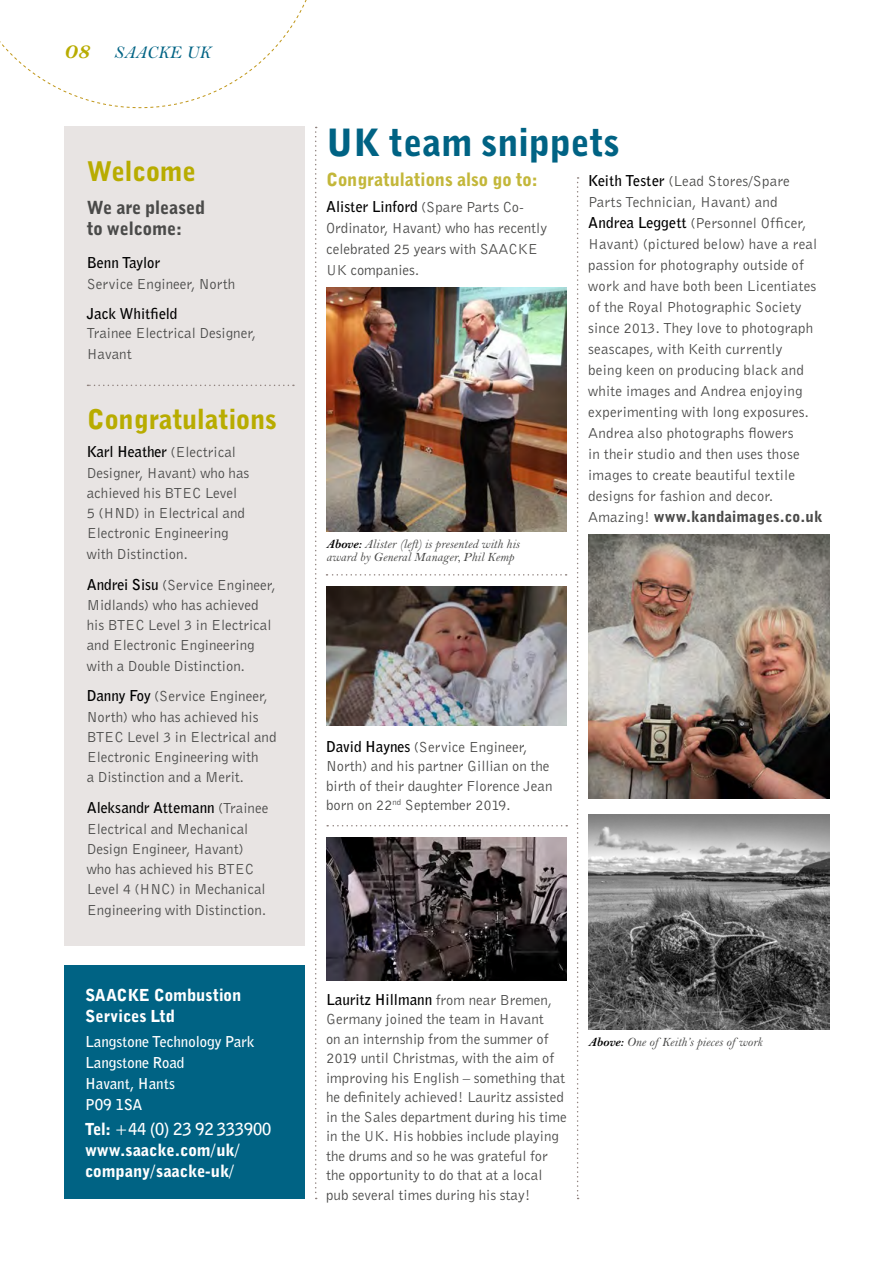
<style>
.page{position:relative;width:893px;height:1263px;background:#fff}
.page>*{position:absolute;margin:0;border:0;box-sizing:border-box;transform-origin:0 0}
.t1{font:900 37.5px "Bell Gothic";color:#006384}
.t2{font:900 27px "Bell Gothic";color:#b8ac00}
.t3{font:900 18px "Bell Gothic";color:#c3b73a}
.t4{font:900 18px/21px "Bell Gothic";color:#4a4a49}
.t5{font:italic 18px "Bell MT Std";color:#006384}
.t6{font:900 16.5px/21px "Bell Gothic";color:#fff}
.t7{font:15px/21px "Bell Gothic";color:#4a4a49}
.t8{font:700 15px/21px "Bell Gothic";color:#fff}
.t9{font:700 15px "Bell Gothic";color:#000}
.t10{font:italic 12.75px/13.5px "Bell MT Std";color:#4a4a49}
.s1{font-weight:700;font-size:24px;color:#b8ac00}
.s2{font-weight:700;color:#000}
.s3{font-weight:700}
.s4{font-weight:900}
</style>
<div class="page">
<svg style="left:0;top:0;width:307px;height:108px"></svg>
<div style="left:64px;top:965px;width:241px;height:234px;background:#006384"></div>
<div style="left:64px;top:126px;width:241px;height:820px;background:#e8e4e3"></div>
<svg style="left:87px;top:385px;width:207px;height:1px"></svg>
<svg style="left:577px;top:177px;width:2px;height:1022px"></svg>
<svg style="left:315px;top:127px;width:2px;height:1072px"></svg>
<svg style="left:326px;top:574px;width:241px;height:2px"></svg>
<svg style="left:327px;top:825px;width:240px;height:1px"></svg>
<img style="left:326px;top:288px;width:241px;height:243px">
<img style="left:588px;top:534px;width:241px;height:264px">
<img style="left:326px;top:587px;width:241px;height:139px">
<img style="left:326px;top:838px;width:241px;height:143px">
<img style="left:588px;top:815px;width:241px;height:215px">
<p class="t5" style="left:64px;top:43px;width:148px"><span class="s1">08</span> SAACKE UK</p>
<h2 class="t2" style="left:87px;top:153px;width:111px">Welcome</h2>
<p class="t4" style="left:87px;top:198px;width:120px">We are pleased to welcome:</p>
<p class="t9" style="left:87px;top:253px;width:75px">Benn Taylor</p>
<p class="t7" style="left:87px;top:274px;width:150px">Service Engineer, North</p>
<p class="t9" style="left:87px;top:303px;width:92px">Jack Whitfield</p>
<p class="t7" style="left:87px;top:323px;width:171px">Trainee Electrical Designer,<br>Havant</p>
<h2 class="t2" style="left:87px;top:401px;width:192px">Congratulations</h2>
<p class="t7" style="left:87px;top:442px;width:164px;line-height:20.2px"><span class="s2">Karl Heather</span> (Electrical<br>Designer, Havant) who has achieved his BTEC Level<br>5 (HND) in Electrical and<br>Electronic Engineering with Distinction.</p>
<p class="t7" style="left:87px;top:574px;width:190px;line-height:20.2px"><span class="s2">Andrei Sisu</span> (Service Engineer,<br>Midlands) who has achieved his BTEC Level 3 in Electrical and Electronic Engineering with a Double Distinction.</p>
<p class="t7" style="left:87px;top:686px;width:191px;line-height:20.2px"><span class="s2">Danny Foy</span> (Service Engineer,<br>North) who has achieved his<br>BTEC Level 3 in Electrical and<br>Electronic Engineering with<br>a Distinction and a Merit.</p>
<p class="t7" style="left:87px;top:798px;width:183px;line-height:20.2px"><span class="s2">Aleksandr Attemann</span> (Trainee<br>Electrical and Mechanical<br>Design Engineer, Havant) who has achieved his BTEC<br>Level 4 (HNC) in Mechanical<br>Engineering with Distinction.</p>
<p class="t6" style="left:85px;top:985px;width:158px">SAACKE Combustion<br>Services Ltd</p>
<p class="t8" style="left:85px;top:1031px;width:171px">Langstone Technology Park<br>Langstone Road<br>Havant, Hants<br>PO9 1SA</p>
<p class="t6" style="left:85px;top:1119px;width:188px">Tel: <span class="s3">+44 (0) 23 92 333900 </span>www.saacke.com/uk/ company/saacke-uk/</p>
<h1 class="t1" style="left:326px;top:118px;width:295px">UK team snippets</h1>
<p class="t3" style="left:326px;top:168px;width:213px">Congratulations also go to:</p>
<p class="t7" style="left:326px;top:196px;width:222px"><span class="s2">Alister Linford</span> (Spare Parts Co-<br>Ordinator, Havant) who has recently celebrated 25 years with SAACKE<br>UK companies.</p>
<p class="t7" style="left:588px;top:170px;width:236px"><span class="s2">Keith Tester</span> (Lead Stores/Spare Parts Technician, Havant) and <span class="s2">Andrea Leggett</span> (Personnel Officer, Havant) (pictured below) have a real passion for photography outside of work and have both been Licentiates of the Royal Photographic Society since 2013. They love to photograph seascapes, with Keith currently<br>being keen on producing black and white images and Andrea enjoying experimenting with long exposures.<br>Andrea also photographs flowers<br>in their studio and then uses those images to create beautiful textile designs for fashion and decor.<br>Amazing! <span class="s4">www.kandaimages.co.uk</span></p>
<p class="t10" style="left:326px;top:537px;width:195px"><span class="s2">Above:</span> Alister (left) is presented with his award by General Manager, Phil Kemp</p>
<p class="t7" style="left:326px;top:737px;width:228px;line-height:19.5px"><span class="s2">David Haynes</span> (Service Engineer, North) and his partner Gillian on the birth of their daughter Florence Jean born on 22<sup>nd</sup> September 2019.</p>
<p class="t7" style="left:326px;top:990px;width:242px;line-height:19.5px"><span class="s2">Lauritz Hillmann</span> from near Bremen, Germany joined the team in Havant<br>on an internship from the summer of 2019 until Christmas, with the aim of improving his English – something that he definitely achieved! Lauritz assisted in the Sales department during his time in the UK. His hobbies include playing the drums and so he was grateful for the opportunity to do that at a local pub several times during his stay!</p>
<p class="t10" style="left:588px;top:1035px;width:176px"><span class="s2">Above:</span> One of Keith’s pieces of work</p>
</div>
